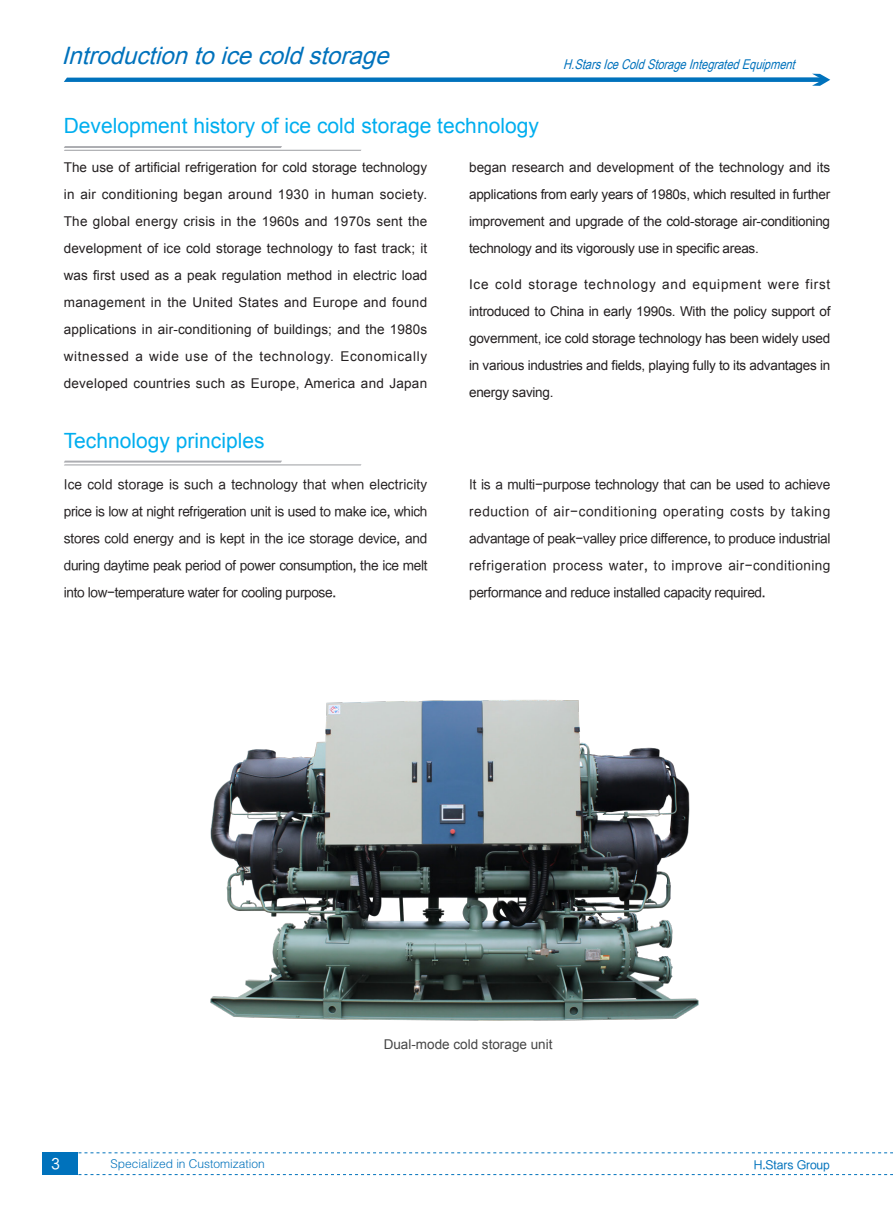
<style>
.page{position:relative;width:893px;height:1212px;background:#fff}
.page>*{position:absolute;margin:0;border:0;box-sizing:border-box;transform-origin:0 0}
._1级{font:italic 24px "Arial";color:#0072bc}
._2级{font:21px "Arial";color:#00aeef}
.t1{font:15px "FZHTK GBK1 0";color:#fff}
.正文{font:13.5px/27px "Arial";letter-spacing:-.02em;color:#231f20;text-align:justify}
.正文-2{font:13.5px/27px "FZHTK GBK1 0";letter-spacing:-.02em;color:#231f20;text-align:justify}
.t2{font:italic 13.5px "Arial Narrow";color:#0072bc}
.注文{font:13.5px "Arial";color:#464646}
.t3{font:12px "FZZDXJW GB1 0";color:#0072bc}
.t4{font:12px "FZHTK GBK1 0";color:#0072bc}
</style>
<div class="page">
<div style="left:43px;top:1152px;width:35px;height:23px;background:#0072bc"></div>
<svg style="left:78px;top:1152px;width:815px;height:1px"></svg>
<svg style="left:78px;top:1174px;width:815px;height:1px"></svg>
<svg style="left:64px;top:74px;width:766px;height:12px"></svg>
<hr style="left:64px;top:146px;width:217px;height:2px;background:#acadb1">
<hr style="left:64px;top:150px;width:297px;height:1px;background:#acadb1">
<hr style="left:64px;top:461px;width:217px;height:2px;background:#acadb1">
<hr style="left:64px;top:464px;width:297px;height:1px;background:#acadb1">
<img style="left:210px;top:700px;width:489px;height:321px">
<p class="_1级" style="left:61px;top:40px;width:337px">Introductiontoicecoldstorage</p>
<p class="_2级" style="left:64px;top:112px;width:477px">Development history of ice cold storage technology</p>
<p class="t2" style="left:563px;top:54px;width:238px">H.StarsIceColdStorageIntegratedEquipment</p>
<p class="正文" style="left:64px;top:154px;width:365px">The use of artificial refrigeration for cold storage technology in air conditioning began around 1930 in human society.<br>The global energy crisis in the 1960s and 1970s sent the development of ice cold storage technology to fast track; it was first used as a peak regulation method in electric load management in the United States and Europe and found applications in air-conditioning of buildings; and the 1980s witnessed a wide use of the technology. Economically developed countries such as Europe, America and Japan</p>
<p class="_2级" style="left:64px;top:427px;width:202px">Technology principles</p>
<p class="正文-2" style="left:64px;top:471px;width:365px">Ice cold storage is such a technology that when electricity price is low at night refrigeration unit is used to make ice, which stores cold energy and is kept in the ice storage device, and during daytime peak period of power consumption, the ice melt into low-temperature water for cooling purpose.</p>
<p class="正文" style="left:469px;top:154px;width:363px">began research and development of the technology and its applications from early years of 1980s, which resulted in further improvement and upgrade of the cold-storage air-conditioning technology and its vigorously use in specific areas.</p>
<p class="正文" style="left:469px;top:271px;width:363px">Ice cold storage technology and equipment were first introduced to China in early 1990s. With the policy support of government, ice cold storage technology has been widely used in various industries and fields, playing fully to its advantages in energy saving.</p>
<p class="正文-2" style="left:469px;top:471px;width:363px">It is a multi-purpose technology that can be used to achieve reduction of air-conditioning operating costs by taking advantage of peak-valley price difference, to produce industrial refrigeration process water, to improve air-conditioning performance and reduce installed capacity required.</p>
<p class="注文" style="left:384px;top:1035px;width:170px">Dual-mode cold storage unit</p>
<p class="t1" style="left:52px;top:1156px;width:10px">3</p>
<p class="t3" style="left:111px;top:1157px;width:156px">Specialized in Customization</p>
<p class="t4" style="left:754px;top:1158px;width:78px">H.Stars Group</p>
</div>
